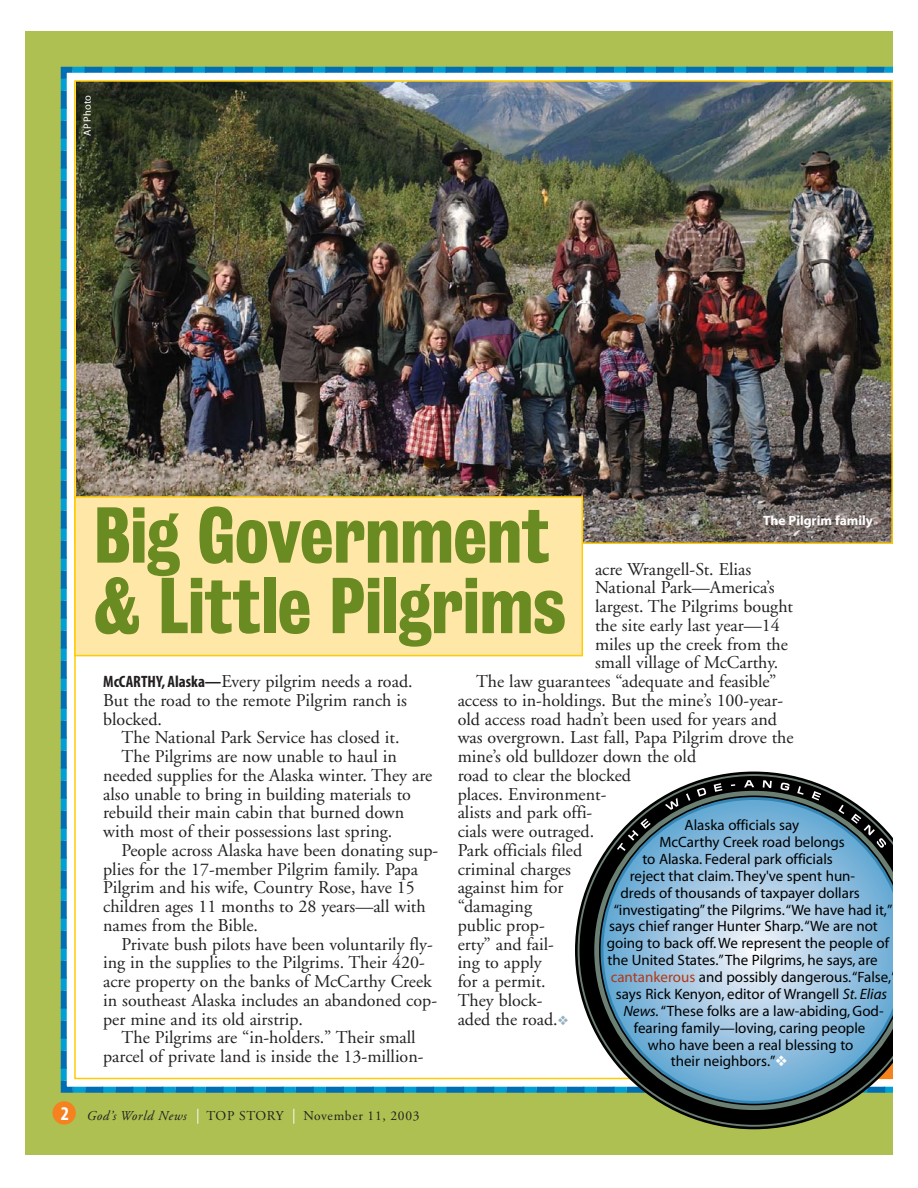
<style>
.page{position:relative;width:918px;height:1188px;background:#fff}
.page>*{position:absolute;margin:0;border:0;box-sizing:border-box;transform-origin:0 0}
.t1{font:72px/70.5px "Bureau Grotesque Three Seven";color:#6a8a22}
.t2{font:18px/18.8px "Adobe Garamond";color:#231f20}
.t3{font:15px "Myriad MM 400 600";color:#000}
.t4{font:13.5px "Adobe Garamond";letter-spacing:.05em;color:#231f20}
.t5{font:13.5px "Myriad MM 700 600";color:#fff}
.t6{font:10.5px "Myriad MM 400 600";color:#fff}
.s1{color:#94afbd}
.s2{font-family:"Myriad MM 700 300";font-size:16.5px}
.s3{color:#b23815}
.s4{font-family:"Myriad MM It 400 600"}
.s5{color:#fff}
.s6{font-family:"Myriad MM 700 300";font-size:19.5px;color:#fff}
.s7{font-style:italic}
.s8{font-size:15px;color:#fff}
</style>
<div class="page">
<div style="left:26px;top:32px;width:866px;height:1123px;background:#adc051"></div>
<div style="left:53px;top:1101px;width:23px;height:24px;background:#f5821f;border-radius:50%"></div>
<svg style="left:677px;top:1112px;width:154px;height:16px;fill:#000"></svg>
<svg style="left:662px;top:1104px;width:184px;height:8px"></svg>
<img style="left:60px;top:66px;width:832px;height:1027px">
<svg style="left:601px;top:797px;width:291px;height:307px;background:#87adc4"></svg>
<p class="t6" style="left:83px;top:136px;width:42px;rotate:-90deg">AP Photo</p>
<h1 class="t1" style="left:94px;top:507px;width:473px">Big Government &amp; Little Pilgrims</h1>
<p class="t5" style="left:763px;top:516px;width:111px">The Pilgrim family</p>
<p class="t2" style="left:595px;top:561px;width:158px">acre Wrangell-St. Elias</p>
<p class="t2" style="left:595px;top:580px;width:181px">National Park—America’s</p>
<p class="t2" style="left:595px;top:599px;width:200px">largest. The Pilgrims bought</p>
<p class="t2" style="left:595px;top:617px;width:186px">the site early last year—14</p>
<p class="t2" style="left:595px;top:636px;width:195px">miles up the creek from the</p>
<p class="t2" style="left:595px;top:655px;width:185px">small village of McCarthy.</p>
<p class="t2" style="left:476px;top:674px;width:302px">The law guarantees “adequate and feasible”</p>
<p class="t2" style="left:458px;top:692px;width:327px">access to in-holdings. But the mine’s 100-year-</p>
<p class="t2" style="left:458px;top:711px;width:321px">old access road hadn’t been used for years and</p>
<p class="t2" style="left:458px;top:730px;width:338px">was overgrown. Last fall, Papa Pilgrim drove the</p>
<p class="t2" style="left:458px;top:749px;width:240px">mine’s old bulldozer down the old</p>
<p class="t2" style="left:458px;top:767px;width:175px">road to clear the blocked</p>
<p class="t2" style="left:458px;top:786px;width:150px">places. Environment-</p>
<p class="t2" style="left:458px;top:805px;width:136px">alists and park offi-</p>
<p class="t2" style="left:458px;top:824px;width:138px">cials were outraged.</p>
<p class="t2" style="left:458px;top:842px;width:126px">Park officials filed</p>
<p class="t2" style="left:458px;top:861px;width:115px">criminal charges</p>
<p class="t2" style="left:458px;top:880px;width:107px">against him for</p>
<p class="t2" style="left:458px;top:899px;width:76px">“damaging</p>
<p class="t2" style="left:458px;top:917px;width:89px">public prop-</p>
<p class="t2" style="left:458px;top:936px;width:98px">erty” and fail-</p>
<p class="t2" style="left:458px;top:955px;width:86px">ing to apply</p>
<p class="t2" style="left:458px;top:974px;width:90px">for a permit.</p>
<p class="t2" style="left:458px;top:992px;width:86px">They block-</p>
<p class="t2" style="left:458px;top:1011px;width:112px">aded the road.<span class="s1">❖</span></p>
<p class="t2" style="left:103px;top:674px;width:311px"><span class="s2">McCARTHY, Alaska—</span>Every pilgrim needs a road.<br>But the road to the remote Pilgrim ranch is blocked.</p>
<p class="t2" style="left:122px;top:730px;width:279px">The National Park Service has closed it.</p>
<p class="t2" style="left:122px;top:749px;width:277px">The Pilgrims are now unable to haul in</p>
<p class="t2" style="left:103px;top:767px;width:331px">needed supplies for the Alaska winter. They are</p>
<p class="t2" style="left:103px;top:786px;width:309px">also unable to bring in building materials to</p>
<p class="t2" style="left:103px;top:805px;width:303px">rebuild their main cabin that burned down</p>
<p class="t2" style="left:103px;top:824px;width:291px">with most of their possessions last spring.</p>
<p class="t2" style="left:122px;top:842px;width:318px">People across Alaska have been donating sup-</p>
<p class="t2" style="left:103px;top:861px;width:316px">plies for the 17-member Pilgrim family. Papa</p>
<p class="t2" style="left:103px;top:880px;width:313px">Pilgrim and his wife, Country Rose, have 15</p>
<p class="t2" style="left:103px;top:899px;width:324px">children ages 11 months to 28 years—all with</p>
<p class="t2" style="left:103px;top:917px;width:156px">names from the Bible.</p>
<p class="t2" style="left:122px;top:936px;width:313px">Private bush pilots have been voluntarily fly-</p>
<p class="t2" style="left:103px;top:955px;width:323px">ing in the supplies to the Pilgrims. Their 420-</p>
<p class="t2" style="left:103px;top:974px;width:330px">acre property on the banks of McCarthy Creek</p>
<p class="t2" style="left:103px;top:992px;width:335px">in southeast Alaska includes an abandoned cop-</p>
<p class="t2" style="left:103px;top:1011px;width:201px">per mine and its old airstrip.</p>
<p class="t2" style="left:122px;top:1030px;width:296px">The Pilgrims are “in-holders.” Their small</p>
<p class="t2" style="left:103px;top:1049px;width:322px">parcel of private land is inside the 13-million-</p>
<p class="t3" style="left:684px;top:819px;width:116px">Alaska officials say</p>
<p class="t3" style="left:659px;top:836px;width:187px">McCarthy Creek road belongs</p>
<p class="t3" style="left:642px;top:853px;width:192px">to Alaska. Federal park officials</p>
<p class="t3" style="left:630px;top:870px;width:227px">reject that claim.They've spent hun-</p>
<p class="t3" style="left:620px;top:887px;width:241px">dreds of thousands of taxpayer dollars</p>
<p class="t3" style="left:614px;top:904px;width:280px">“investigating” the Pilgrims.“We have had it,”</p>
<p class="t3" style="left:609px;top:921px;width:270px">says chief ranger Hunter Sharp.“We are not</p>
<p class="t3" style="left:607px;top:938px;width:284px">going to back off. We represent the people of</p>
<p class="t3" style="left:608px;top:954px;width:272px">the United States.”The Pilgrims, he says, are</p>
<p class="t3" style="left:611px;top:971px;width:287px"><span class="s3">cantankerous</span> and possibly dangerous.“False,”</p>
<p class="t3" style="left:616px;top:988px;width:273px">says Rick Kenyon, editor of Wrangell <span class="s4">St. Elias</span></p>
<p class="t3" style="left:623px;top:1005px;width:262px"><span class="s4">News.</span>“These folks are a law-abiding, God-</p>
<p class="t3" style="left:634px;top:1022px;width:233px">fearing family—loving, caring people</p>
<p class="t3" style="left:648px;top:1039px;width:207px">who have been a real blessing to</p>
<p class="t3" style="left:671px;top:1056px;width:118px">their neighbors.”<span class="s5">❖</span></p>
<p class="t4" style="left:61px;top:1110px;width:360px"><span class="s6">2</span> <span class="s7">God’s World News</span> <span class="s8">|</span> TOP STORY <span class="s8">|</span> November 11, 2003</p>
</div>
